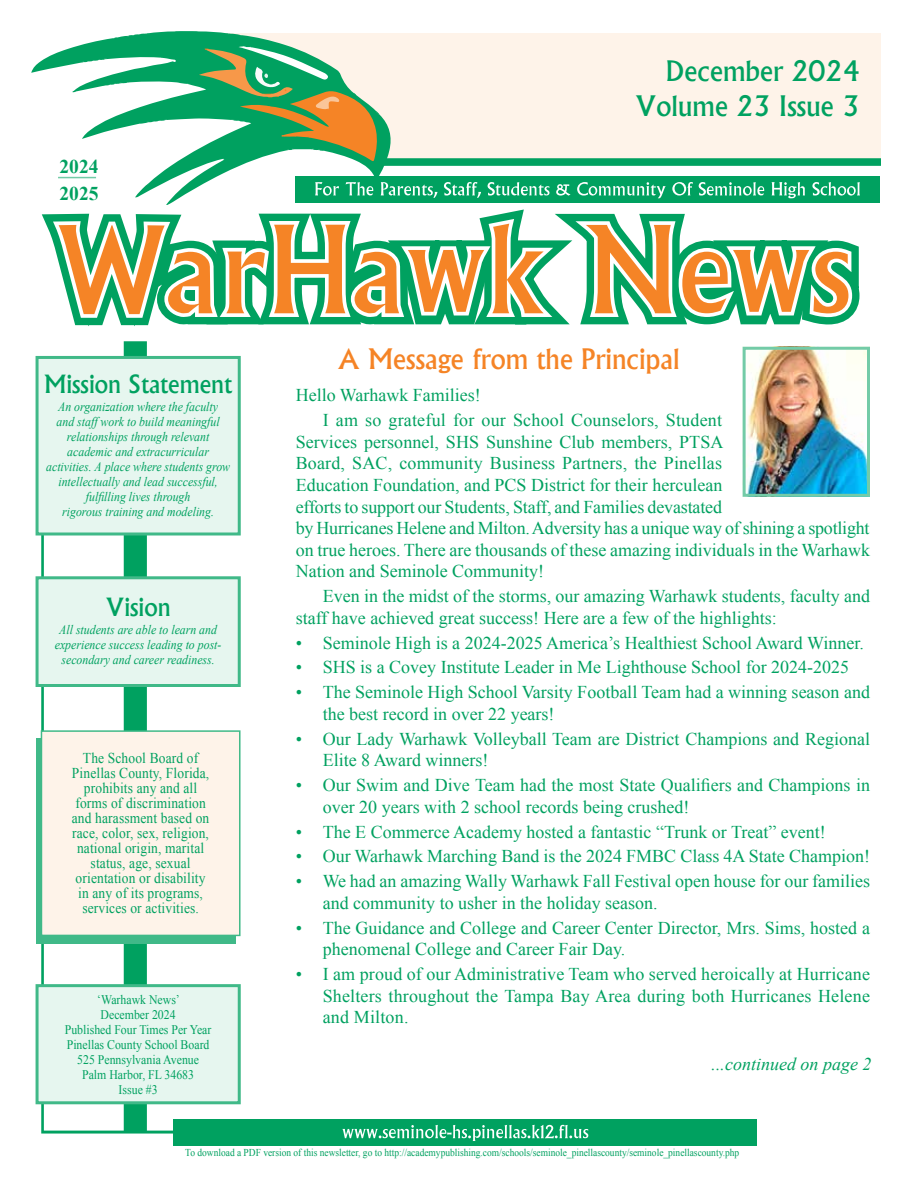
<style>
.page{position:relative;width:918px;height:1188px;background:#fff}
.page>*{position:absolute;margin:0;border:0;box-sizing:border-box;transform-origin:0 0}
.t1{font:500 27px/35.7px "Albertus";color:#00a160;text-align:right}
.t2{font:500 27px "Albertus";color:#f58426}
.t3{font:500 24px "Albertus";color:#00a160}
.t4{font:700 19.5px/26.7px "Times New Roman";color:#00a160}
.t5{font:18px/21.6px "Times New Roman";color:#00a160}
.t6{font:italic 18px "Times New Roman";color:#00a160}
.t7{font:15px/15px "Times New Roman";letter-spacing:.01em;color:#00a160;text-align:center;scale:.9 1}
.t8{font:italic 13.2px/15px "Times New Roman";color:#00a160;text-align:center;scale:.9 1}
.t9{font:13.2px/15px "Times New Roman";color:#00a160;text-align:center;scale:.9 1}
.t10{font:10.5px "Times New Roman";color:#00a160;scale:.9 1}
</style>
<div class="page">
<div style="left:220px;top:33px;width:661px;height:130px;background:#fef3e9"></div>
<div style="left:295px;top:176px;width:585px;height:27px;background:#00a160"></div>
<div style="left:174px;top:1119px;width:583px;height:26px;background:#00a160"></div>
<svg style="left:342px;top:1125px;width:246px;height:16px"></svg>
<svg style="left:31px;top:31px;width:360px;height:151px"></svg>
<svg style="left:175px;top:31px;width:24px;height:2px"></svg>
<svg style="left:35px;top:182px;width:835px;height:200px"></svg>
<svg style="left:127px;top:34px;width:23px;height:3px"></svg>
<svg style="left:113px;top:37px;width:8px;height:2px"></svg>
<svg style="left:136px;top:119px;width:31px;height:5px"></svg>
<svg style="left:102px;top:81px;width:27px;height:5px"></svg>
<svg style="left:80px;top:58px;width:27px;height:4px"></svg>
<svg style="left:199px;top:46px;width:181px;height:116px;background:#77b078"></svg>
<div style="left:382px;top:158px;width:508px;height:8px;background:#00a160"></div>
<div style="left:882px;top:150px;width:9px;height:990px;background:#fff"></div>
<div style="left:124px;top:341px;width:23px;height:791px;background:#00a160;border:2px solid #00a160"></div>
<div style="left:36px;top:356px;width:205px;height:180px;background:#e6f6ef;border:3px solid #40b988"></div>
<div style="left:36px;top:738px;width:200px;height:206px;background:#40b988"></div>
<div style="left:41px;top:730px;width:200px;height:206px;background:#fef3e9;border:2px solid #40b988"></div>
<div style="left:36px;top:984px;width:205px;height:120px;background:#e6f6ef;border:3px solid #40b988"></div>
<div style="left:36px;top:576px;width:205px;height:111px;background:#e6f6ef;border:3px solid #40b988"></div>
<hr style="left:58px;top:177px;width:38px;height:1px;background:#73cba7">
<img style="left:747px;top:351px;width:119px;height:142px">
<div style="left:743px;top:347px;width:127px;height:150px;border:3px solid #73cba7"></div>
<p class="t4" style="left:60px;top:153px;width:40px">2024<br>2025</p>
<h2 class="t3" style="left:44px;top:369px;width:189px">Mission Statement</h2>
<p class="t8" style="left:46px;top:399px;width:206px">An organization where the faculty<br>and staff work to build meaningful relationships through relevant academic and extracurricular activities. A place where students grow intellectually and lead successful, fulfilling lives through<br>rigorous training and modeling.</p>
<h2 class="t3" style="left:106px;top:592px;width:66px">Vision</h2>
<p class="t8" style="left:55px;top:622px;width:187px">All students are able to learn and experience success leading to post&shy;secondary and career readiness.</p>
<p class="t7" style="left:72px;top:751px;width:154px">The School Board of<br>Pinellas County, Florida, prohibits any and all forms of discrimination and harassment based on race, color, sex, religion, national origin, marital status, age, sexual orientation or disability in any of its programs, services or activities.</p>
<p class="t9" style="left:65px;top:992px;width:165px">‘Warhawk News’<br>December 2024<br>Published Four Times Per Year<br>Pinellas County School Board<br>525 Pennsylvania Avenue<br>Palm Harbor, FL 34683<br>Issue #3</p>
<h1 class="t1" style="left:636px;top:53px;width:225px">December 2024<br>Volume 23 Issue 3</h1>
<h1 class="t2" style="left:338px;top:342px;width:343px">A Message from the Principal</h1>
<p class="t5" style="left:323px;top:383px;width:401px;line-height:24.9px;text-indent:-27px">Hello Warhawk Families!<br>I am so grateful for our School Counselors, Student</p>
<p class="t5" style="left:296px;top:431px;width:576px">Services personnel, SHS Sunshine Club members, PTSA<br>Board, SAC, community Business Partners, the Pinellas<br>Education Foundation, and PCS District for their herculean<br>efforts to support our Students, Staff, and Families devastated<br>by Hurricanes Helene and Milton. Adversity has a unique way of shining a spotlight on true heroes. There are thousands of these amazing individuals in the Warhawk Nation and Seminole Community!</p>
<p class="t5" style="left:296px;top:585px;width:576px;text-indent:27px">Even in the midst of the storms, our amazing Warhawk students, faculty and staff have achieved great success! Here are a few of the highlights:</p>
<p class="t5" style="left:296px;top:632px;width:570px">• Seminole High is a 2024-2025 America’s Healthiest School Award Winner.</p>
<p class="t5" style="left:296px;top:656px;width:555px">• SHS is a Covey Institute Leader in Me Lighthouse School for 2024-2025</p>
<p class="t5" style="left:323px;top:681px;width:549px;text-indent:-27px">• The Seminole High School Varsity Football Team had a winning season and the best record in over 22 years!</p>
<p class="t5" style="left:323px;top:728px;width:549px;text-indent:-27px">• Our Lady Warhawk Volleyball Team are District Champions and Regional<br>Elite 8 Award winners!</p>
<p class="t5" style="left:323px;top:774px;width:549px;text-indent:-27px">• Our Swim and Dive Team had the most State Qualifiers and Champions in over 20 years with 2 school records being crushed!</p>
<p class="t5" style="left:296px;top:821px;width:532px">• The E Commerce Academy hosted a fantastic “Trunk or Treat” event!</p>
<p class="t5" style="left:296px;top:845px;width:576px">• Our Warhawk Marching Band is the 2024 FMBC Class 4A State Champion!</p>
<p class="t5" style="left:323px;top:870px;width:549px;text-indent:-27px">• We had an amazing Wally Warhawk Fall Festival open house for our families and community to usher in the holiday season.</p>
<p class="t5" style="left:323px;top:917px;width:549px;text-indent:-27px">• The Guidance and College and Career Center Director, Mrs. Sims, hosted a phenomenal College and Career Fair Day.</p>
<p class="t5" style="left:323px;top:963px;width:549px;text-align:justify;text-indent:-27px">• I am proud of our Administrative Team who served heroically at Hurricane Shelters throughout the Tampa Bay Area during both Hurricanes Helene and Milton.</p>
<p class="t6" style="left:712px;top:1051px;width:161px">...continued on page 2</p>
<p class="t10" style="left:185px;top:1145px;width:617px">To download a PDF version of this newsletter, go to http://academypublishing.com/schools/seminole_pinellascounty/seminole_pinellascounty.php</p>
</div>
